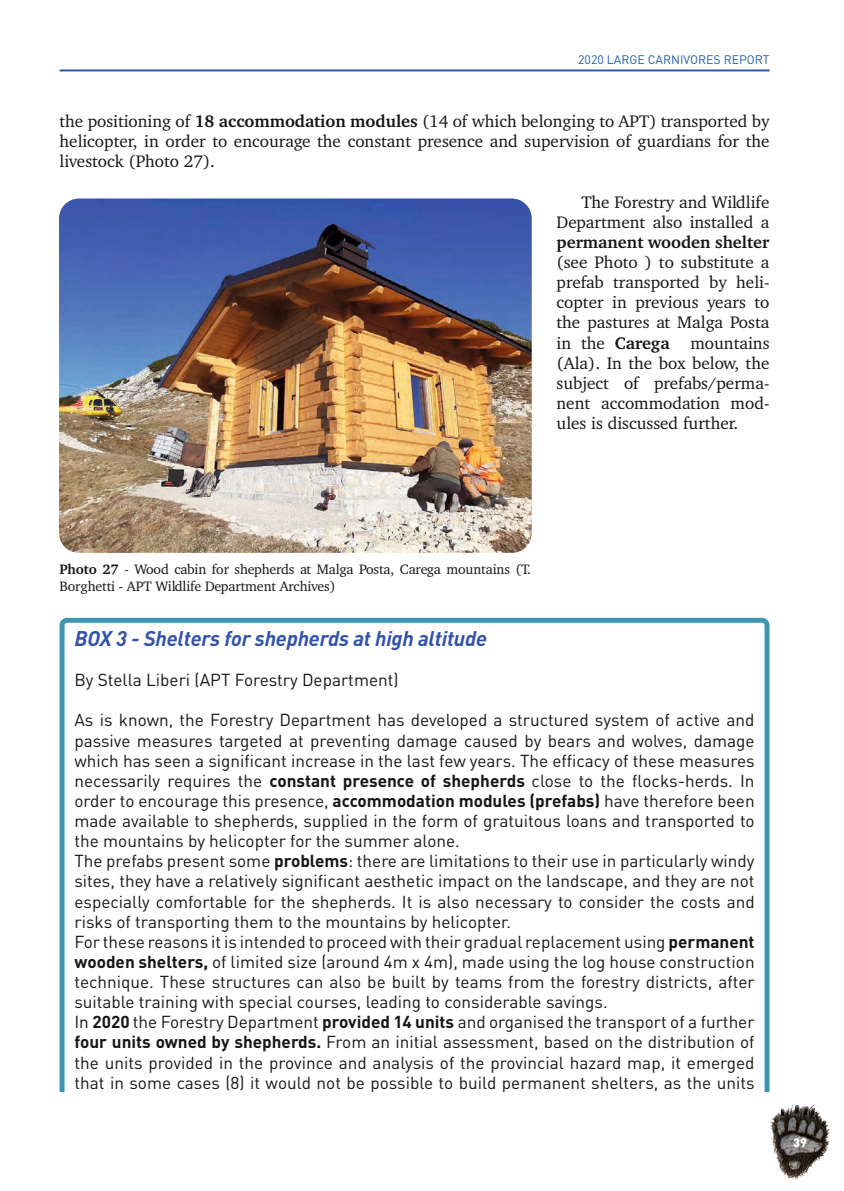
<style>
.page{position:relative;width:844px;height:1191px;background:#fff}
.page>*{position:absolute;margin:0;border:0;box-sizing:border-box;transform-origin:0 0}
.t1{font:italic 700 21px "DIN";letter-spacing:-.01em;color:#3353aa}
.t2{font:17.15px/20.1px "DIN Pro";color:#151616}
.t3{font:17.15px/20.1px "Charter BT Pro";color:#151616;text-align:justify}
.t4{font:700 17.15px "Charter BT Pro";color:#151616}
.t5{font:14px/16.8px "Charter BT Pro";letter-spacing:-.01em;color:#151616}
.t6{font:12.25px "DIN Pro";color:#215ea1}
.t7{font:900 12.25px "DIN";color:#fff}
.s1{font-weight:700}
.s2{font-family:"DIN";font-weight:700}
</style>
<div class="page">
<hr style="left:60px;top:69px;width:709px;height:2px;background:#215ea1">
<img style="left:59px;top:198px;width:472px;height:355px">
<svg style="left:59px;top:617px;width:711px;height:474px"></svg>
<img style="left:770px;top:1104px;width:59px;height:75px">
<p class="t6" style="left:578px;top:51px;width:193px">2020 LARGE CARNIVORES REPORT</p>
<p class="t3" style="left:60px;top:111px;width:711px">the positioning of <span class="s1">18 accommodation modules</span> (14 of which belonging to APT) transported by helicopter, in order to encourage the constant presence and supervision of guardians for the livestock (Photo 27).</p>
<p class="t3" style="left:556px;top:192px;width:214px;text-align:right">The Forestry and Wildlife<br>Department also installed a</p>
<p class="t4" style="left:556px;top:231px;width:214px">permanent wooden shelter</p>
<p class="t3" style="left:556px;top:252px;width:214px">(see Photo ) to substitute a prefab transported by heli&shy;copter in previous years to the pastures at Malga Posta in the <span class="s1">Carega</span> mountains (Ala). In the box below, the subject of prefabs/perma&shy;nent accommodation mod&shy;ules is discussed further.</p>
<p class="t5" style="left:60px;top:560px;width:473px"><span class="s1">Photo 27</span> - Wood cabin for shepherds at Malga Posta, Carega mountains (T.<br>Borghetti - APT Wildlife Department Archives)</p>
<p class="t1" style="left:74px;top:624px;width:414px">BOX 3 - Shelters for shepherds at high altitude</p>
<p class="t2" style="left:74px;top:669px;width:325px">By Stella Liberi (APT Forestry Department)</p>
<p class="t2" style="left:74px;top:709px;width:681px">As is known, the Forestry Department has developed a structured system of active and passive measures targeted at preventing damage caused by bears and wolves, damage which has seen a significant increase in the last few years. The efficacy of these measures necessarily requires the <span class="s2">constant presence of shepherds</span> close to the flocks-herds. In order to encourage this presence, <span class="s2">accommodation modules (prefabs)</span> have therefore been made available to shepherds, supplied in the form of gratuitous loans and transported to the mountains by helicopter for the summer alone.<br>The prefabs present some <span class="s2">problems</span>: there are limitations to their use in particularly windy sites, they have a relatively significant aesthetic impact on the landscape, and they are not especially comfortable for the shepherds. It is also necessary to consider the costs and risks of transporting them to the mountains by helicopter.<br>For these reasons it is intended to proceed with their gradual replacement using <span class="s2">permanent wooden shelters,</span> of limited size (around 4m x 4m), made using the log house construction technique. These structures can also be built by teams from the forestry districts, after suitable training with special courses, leading to considerable savings.<br>In <span class="s2">2020</span> the Forestry Department <span class="s2">provided 14 units</span> and organised the transport of a further <span class="s2">four units owned by shepherds.</span> From an initial assessment, based on the distribution of the units provided in the province and analysis of the provincial hazard map, it emerged that in some cases (8) it would not be possible to build permanent shelters, as the units</p>
<p class="t7" style="left:793px;top:1134px;width:15px">39</p>
</div>
